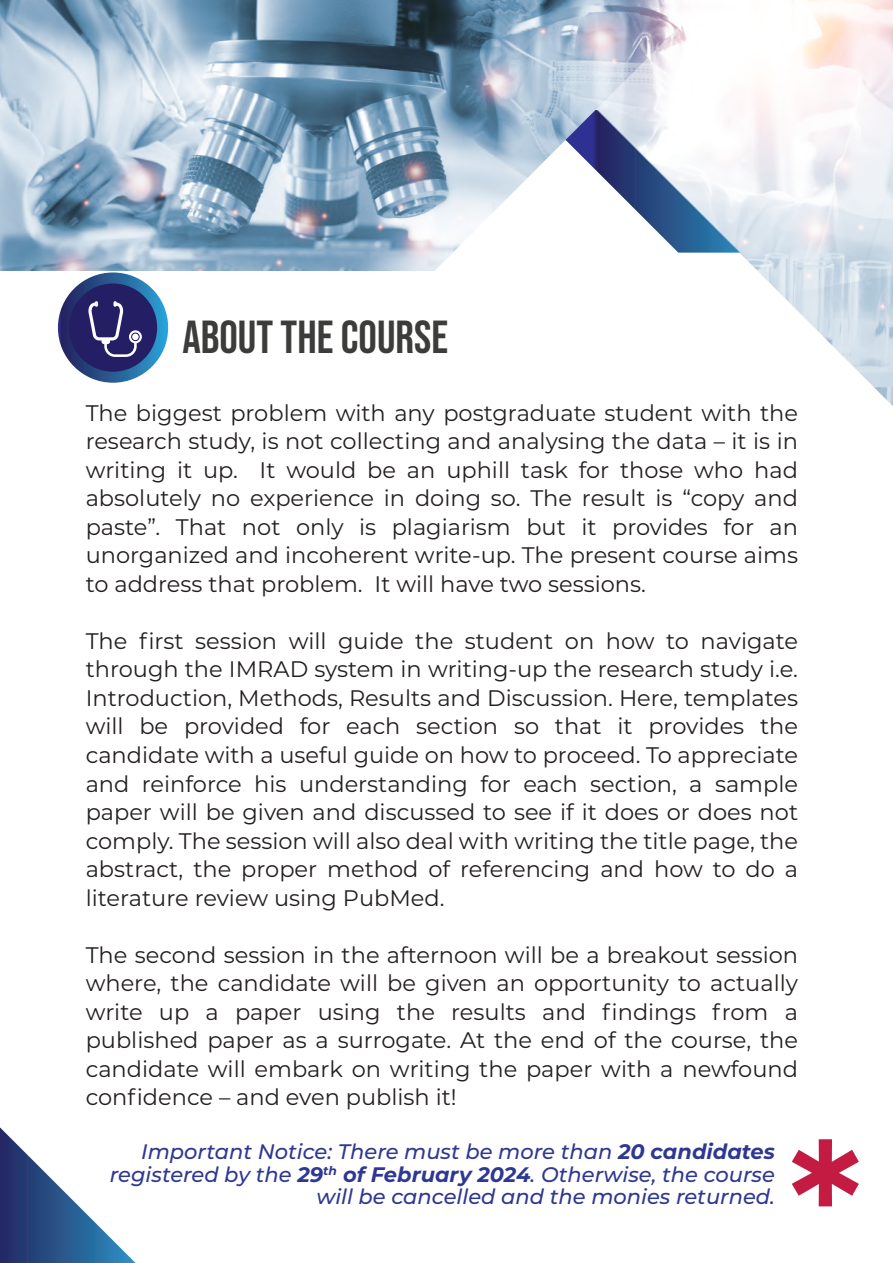
<style>
.page{position:relative;width:893px;height:1263px;background:#fff}
.page>*{position:absolute;margin:0;border:0;box-sizing:border-box;transform-origin:0 0}
.t1{font:600 174.9px "Montserrat";color:#c31b41}
.t2{font:46.05px "Bebas Neue";color:#3c3c3b}
.t3{font:22.5px/28.5px "Montserrat";color:#241f1f;text-align:justify}
.t4{font:italic 500 21px/22.5px "Montserrat";color:#2e3892;text-align:right}
.s1{font-weight:700}
</style>
<div class="page">
<svg style="left:0;top:1127px;width:136px;height:136px"></svg>
<img style="left:0;top:0;width:471px;height:271px">
<img style="left:471px;top:0;width:422px;height:406px">
<div style="left:0;top:271px;width:730px;height:157px;background:#fff"></div>
<svg style="left:58px;top:272px;width:110px;height:111px"></svg>
<div style="left:69px;top:283px;width:88px;height:89px;background:#241f64;border-radius:50%"></div>
<svg style="left:88px;top:301px;width:54px;height:56px"></svg>
<div style="left:132px;top:334px;width:7px;height:6px;background:#fff;border-radius:50%"></div>
<h2 class="t2" style="left:182px;top:311px;width:267px">ABOUT THE COURSE</h2>
<p class="t3" style="left:86px;top:398px;width:714px">The biggest problem with any postgraduate student with the research study, is not collecting and analysing the data – it is in writing it up. It would be an uphill task for those who had absolutely no experience in doing so. The result is “copy and paste”. That not only is plagiarism but it provides for an unorganized and incoherent write-up. The present course aims to address that problem. It will have two sessions.</p>
<p class="t3" style="left:86px;top:626px;width:714px">The first session will guide the student on how to navigate through the IMRAD system in writing-up the research study i.e.<br>Introduction, Methods, Results and Discussion. Here, templates will be provided for each section so that it provides the candidate with a useful guide on how to proceed. To appreciate and reinforce his understanding for each section, a sample paper will be given and discussed to see if it does or does not comply. The session will also deal with writing the title page, the abstract, the proper method of referencing and how to do a literature review using PubMed.</p>
<p class="t3" style="left:86px;top:939px;width:714px">The second session in the afternoon will be a breakout session where, the candidate will be given an opportunity to actually write up a paper using the results and findings from a published paper as a surrogate. At the end of the course, the candidate will embark on writing the paper with a newfound confidence – and even publish it!</p>
<p class="t4" style="left:110px;top:1139px;width:666px">Important Notice: There must be more than <span class="s1">20 candidates </span>registered by the <span class="s1">29</span><sup>th</sup> <span class="s1">of February 2024</span>. Otherwise, the course will be cancelled and the monies returned.</p>
<h1 class="t1" style="left:789px;top:1083px;width:74px">*</h1>
</div>
